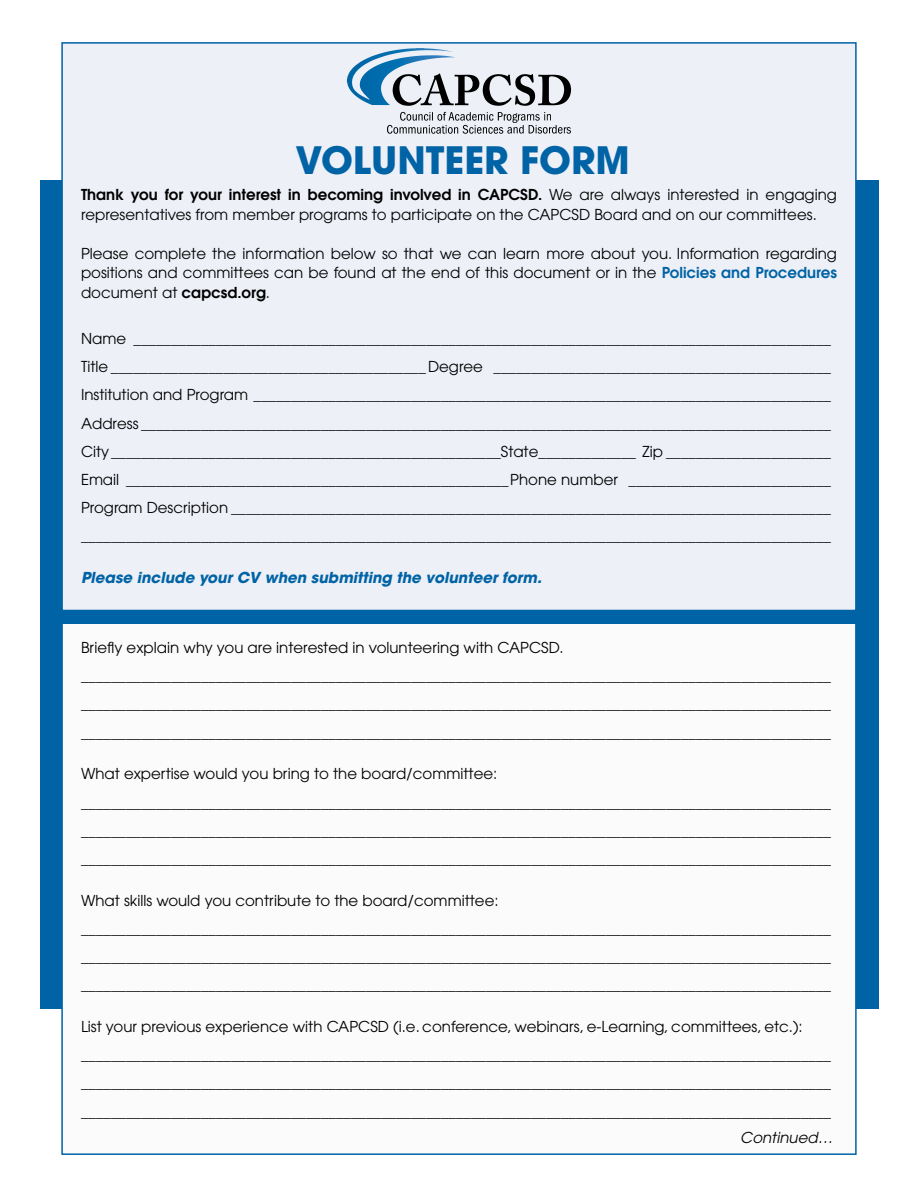
<style>
.page{position:relative;width:918px;height:1188px;background:#fff}
.page>*{position:absolute;margin:0;border:0;box-sizing:border-box;transform-origin:0 0}
.t1{font:700 37.5px "Avant Garde";color:#0063a5}
.t2{font:15px/28.2px "Avant Garde";color:#000}
.t3{font:italic 700 15px "Avant Garde";color:#0063a5}
.t4{font:italic 15px "Avant Garde";color:#000}
.s1{font-weight:600}
.s2{font-weight:600;color:#0063a5}
</style>
<div class="page">
<div style="left:40px;top:180px;width:838px;height:828px;background:#0063a5"></div>
<div style="left:61px;top:622px;width:796px;height:533px;background:#fbfbfb;border:2px solid #0063a5"></div>
<div style="left:61px;top:42px;width:796px;height:569px;background:#edf0f7;border:2px solid #0063a5"></div>
<svg style="left:387px;top:112px;width:184px;height:22px"></svg>
<svg style="left:347px;top:48px;width:224px;height:58px"></svg>
<h1 class="t1" style="left:296px;top:136px;width:336px">VOLUNTEER FORM</h1>
<p class="t2" style="left:81px;top:185px;width:757px;line-height:19.5px"><span class="s1">Thank you for your interest in becoming involved in CAPCSD.</span> We are always interested in engaging representatives from member programs to participate on the CAPCSD Board and on our committees.</p>
<p class="t2" style="left:81px;top:244px;width:758px;line-height:19.5px;text-align:justify">Please complete the information below so that we can learn more about you. Information regarding positions and committees can be found at the end of this document or in the <span class="s2">Policies and Procedures </span>document at <span class="s1">capcsd.org</span>.</p>
<p class="t2" style="left:81px;top:324px;width:752px;text-align:justify">Name _____________________________________________________________________________________________ Title __________________________________________Degree _____________________________________________ Institution and Program _____________________________________________________________________________ Address ____________________________________________________________________________________________ City____________________________________________________State_____________ Zip ______________________ Email ___________________________________________________Phone number ___________________________ Program Description ________________________________________________________________________________ ____________________________________________________________________________________________________</p>
<p class="t3" style="left:81px;top:568px;width:462px">Please include your CV when submitting the volunteer form.</p>
<p class="t2" style="left:81px;top:633px;width:751px">Briefly explain why you are interested in volunteering with CAPCSD. ____________________________________________________________________________________________________ ____________________________________________________________________________________________________ ____________________________________________________________________________________________________</p>
<p class="t2" style="left:81px;top:760px;width:751px">What expertise would you bring to the board/committee: ____________________________________________________________________________________________________ ____________________________________________________________________________________________________ ____________________________________________________________________________________________________</p>
<p class="t2" style="left:81px;top:886px;width:751px">What skills would you contribute to the board/committee: ____________________________________________________________________________________________________ ____________________________________________________________________________________________________ ____________________________________________________________________________________________________</p>
<p class="t2" style="left:81px;top:1012px;width:751px">List your previous experience with CAPCSD (i.e. conference, webinars, e-Learning, committees, etc.): ____________________________________________________________________________________________________ ____________________________________________________________________________________________________ ____________________________________________________________________________________________________</p>
<p class="t4" style="left:740px;top:1129px;width:94px">Continued…</p>
</div>
